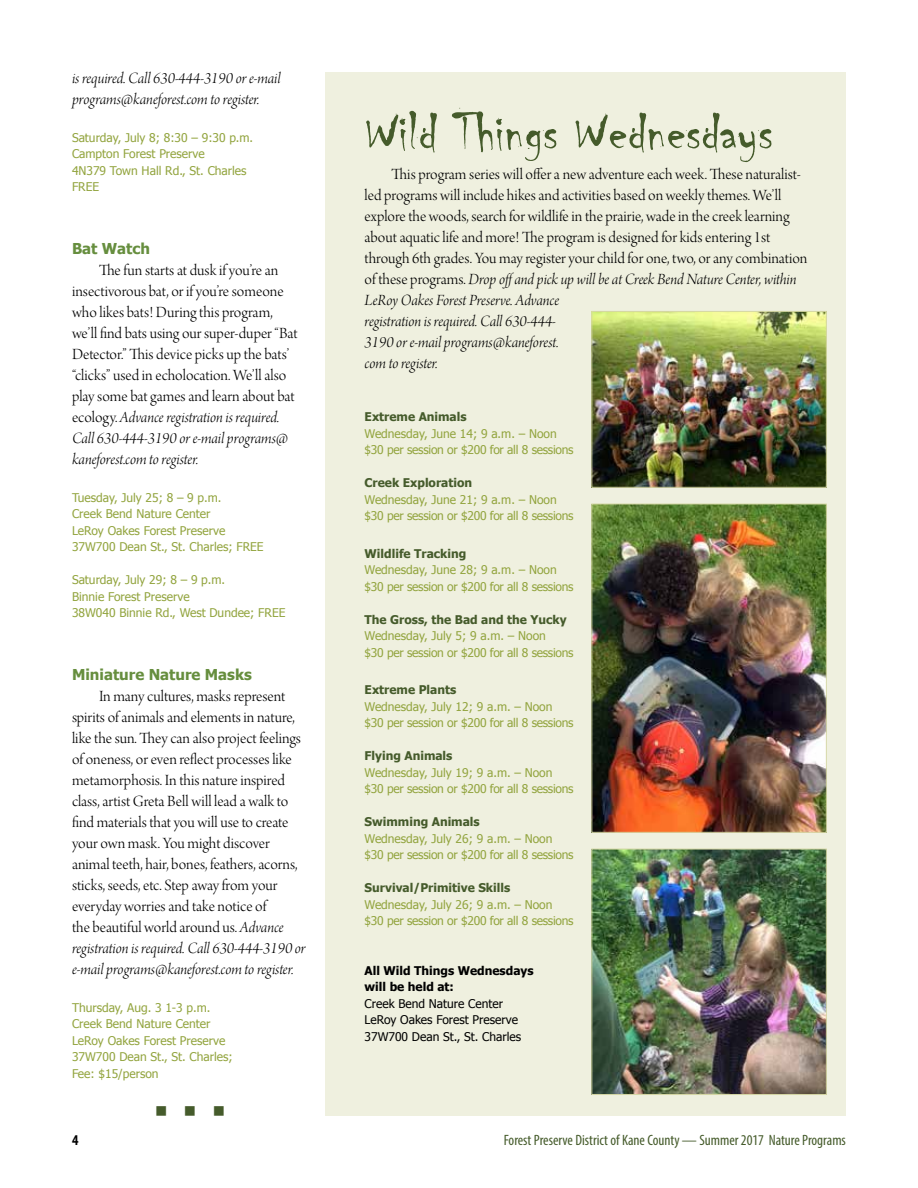
<style>
.page{position:relative;width:918px;height:1188px;background:#fff}
.page>*{position:absolute;margin:0;border:0;box-sizing:border-box;transform-origin:0 0}
.t1{font:57px "Chiller";color:#455b2b}
.t2{font:16.5px/21px "Arno Pro Light Display";color:#000}
.t3{font:16.5px/21px "Arno Pro Light Italic Display";letter-spacing:-.005em;color:#000}
.t4{font:16.5px "Wingdings";color:#455b2b}
.t5{font:condensed 15px "Myriad Pro";color:#455b2b}
.t6{font:700 15px "Tahoma";color:#668e3e}
.t7{font:700 condensed 15px "Myriad Pro";color:#000}
.t8{font:12px/16.5px "Tahoma";letter-spacing:-.02em;color:#92a43e}
.t9{font:12px/16.5px "Tahoma";color:#92a43e}
.t10{font:700 12px "Tahoma";color:#455b2b}
.t11{font:12px/16.5px "Tahoma";color:#000}
.t12{font:700 12px/16.5px "Tahoma";color:#000}
.s1{font-family:"Arno Pro Light Display"}
.s2{font-family:"Arno Pro Light Italic Display"}
</style>
<div class="page">
<div style="left:325px;top:72px;width:521px;height:1044px;background:#eff0df"></div>
<img style="left:593px;top:313px;width:232px;height:173px">
<div style="left:591px;top:311px;width:236px;height:177px;border:1px solid #d5d7a5"></div>
<img style="left:593px;top:506px;width:232px;height:325px">
<div style="left:591px;top:504px;width:236px;height:329px;border:1px solid #d5d7a5"></div>
<img style="left:593px;top:851px;width:232px;height:242px">
<div style="left:591px;top:849px;width:236px;height:246px;border:1px solid #d5d7a5"></div>
<p class="t3" style="left:72px;top:69px;width:210px">is required. Call 630-444-3190 or e-mail programs@kaneforest.com to register.</p>
<p class="t9" style="left:72px;top:129px;width:183px">Saturday, July 8; 8:30 – 9:30 p.m.<br>Campton Forest Preserve<br>4N379 Town Hall Rd., St. Charles<br>FREE</p>
<p class="t6" style="left:72px;top:238px;width:80px">Bat Watch</p>
<p class="t2" style="left:72px;top:261px;width:227px;text-indent:27px">The fun starts at dusk if you’re an insectivorous bat, or if you’re someone who likes bats! During this program, we’ll find bats using our super-duper “Bat Detector.” This device picks up the bats’ “clicks” used in echolocation. We’ll also play some bat games and learn about bat</p>
<p class="t3" style="left:72px;top:408px;width:218px"><span class="s1">ecology.</span> Advance registration is required.<br>Call 630-444-3190 or e-mail programs@ kaneforest.com to register.</p>
<p class="t9" style="left:72px;top:489px;width:193px">Tuesday, July 25; 8 – 9 p.m.<br>Creek Bend Nature Center<br>LeRoy Oakes Forest Preserve<br>37W700 Dean St., St. Charles; FREE</p>
<p class="t9" style="left:72px;top:571px;width:215px">Saturday, July 29; 8 – 9 p.m.<br>Binnie Forest Preserve<br>38W040 Binnie Rd., West Dundee; FREE</p>
<p class="t6" style="left:72px;top:664px;width:181px">Miniature Nature Masks</p>
<p class="t2" style="left:72px;top:687px;width:231px;text-indent:27px">In many cultures, masks represent spirits of animals and elements in nature, like the sun. They can also project feelings of oneness, or even reflect processes like metamorphosis. In this nature inspired class, artist Greta Bell will lead a walk to find materials that you will use to create your own mask. You might discover animal teeth, hair, bones, feathers, acorns, sticks, seeds, etc. Step away from your everyday worries and take notice of<br>the beautiful world around us. <span class="s2">Advance</span></p>
<p class="t3" style="left:72px;top:939px;width:235px">registration is required. Call 630-444-3190 or e-mail programs@kaneforest.com to register.</p>
<p class="t9" style="left:72px;top:999px;width:162px">Thursday, Aug. 3 1-3 p.m.<br>Creek Bend Nature Center<br>LeRoy Oakes Forest Preserve<br>37W700 Dean St., St. Charles;<br>Fee: $15/person</p>
<p class="t4" style="left:155px;top:1102px;width:71px">■ ■ ■</p>
<h1 class="t1" style="left:365px;top:101px;width:410px">Wild Things Wednesdays</h1>
<p class="t2" style="left:365px;top:165px;width:444px;text-indent:27px">This program series will offer a new adventure each week. These naturalist&shy;led programs will include hikes and activities based on weekly themes. We’ll explore the woods, search for wildlife in the prairie, wade in the creek learning about aquatic life and more! The program is designed for kids entering 1st through 6th grades. You may register your child for one, two, or any combination</p>
<p class="t3" style="left:365px;top:270px;width:433px"><span class="s1">of these programs.</span> Drop offand pick up will be at Creek Bend Nature Center, within LeRoy Oakes Forest Preserve. Advance<br>registration is required. Call 630-444-<br>3190 or e-mail programs@kaneforest.<br>com to register.</p>
<p class="t10" style="left:365px;top:409px;width:104px">Extreme Animals</p>
<p class="t8" style="left:365px;top:425px;width:211px">Wednesday, June 14; 9 a.m. – Noon $30 per session or $200 for all 8 sessions</p>
<p class="t10" style="left:365px;top:475px;width:109px">Creek Exploration</p>
<p class="t8" style="left:365px;top:491px;width:211px">Wednesday, June 21; 9 a.m. – Noon $30 per session or $200 for all 8 sessions</p>
<p class="t10" style="left:365px;top:545px;width:103px">Wildlife Tracking</p>
<p class="t8" style="left:365px;top:561px;width:211px">Wednesday, June 28; 9 a.m. – Noon $30 per session or $200 for all 8 sessions</p>
<p class="t10" style="left:365px;top:611px;width:204px">The Gross, the Bad and the Yucky</p>
<p class="t8" style="left:365px;top:627px;width:211px">Wednesday, July 5; 9 a.m. – Noon<br>$30 per session or $200 for all 8 sessions</p>
<p class="t10" style="left:365px;top:682px;width:93px">Extreme Plants</p>
<p class="t8" style="left:365px;top:698px;width:211px">Wednesday, July 12; 9 a.m. – Noon $30 per session or $200 for all 8 sessions</p>
<p class="t10" style="left:365px;top:748px;width:89px">Flying Animals</p>
<p class="t8" style="left:365px;top:764px;width:211px">Wednesday, July 19; 9 a.m. – Noon $30 per session or $200 for all 8 sessions</p>
<p class="t10" style="left:365px;top:814px;width:117px">Swimming Animals</p>
<p class="t8" style="left:365px;top:830px;width:211px">Wednesday, July 26; 9 a.m. – Noon $30 per session or $200 for all 8 sessions</p>
<p class="t10" style="left:365px;top:880px;width:147px">Survival/Primitive Skills</p>
<p class="t8" style="left:365px;top:896px;width:211px">Wednesday, July 26; 9 a.m. – Noon $30 per session or $200 for all 8 sessions</p>
<p class="t12" style="left:365px;top:962px;width:171px">All Wild Things Wednesdays will be held at:</p>
<p class="t11" style="left:365px;top:995px;width:158px">Creek Bend Nature Center<br>LeRoy Oakes Forest Preserve<br>37W700 Dean St., St. Charles</p>
<p class="t7" style="left:72px;top:1131px;width:8px">4</p>
<p class="t5" style="left:504px;top:1131px;width:344px">Forest Preserve District of Kane County — Summer 2017 Nature Programs</p>
</div>
